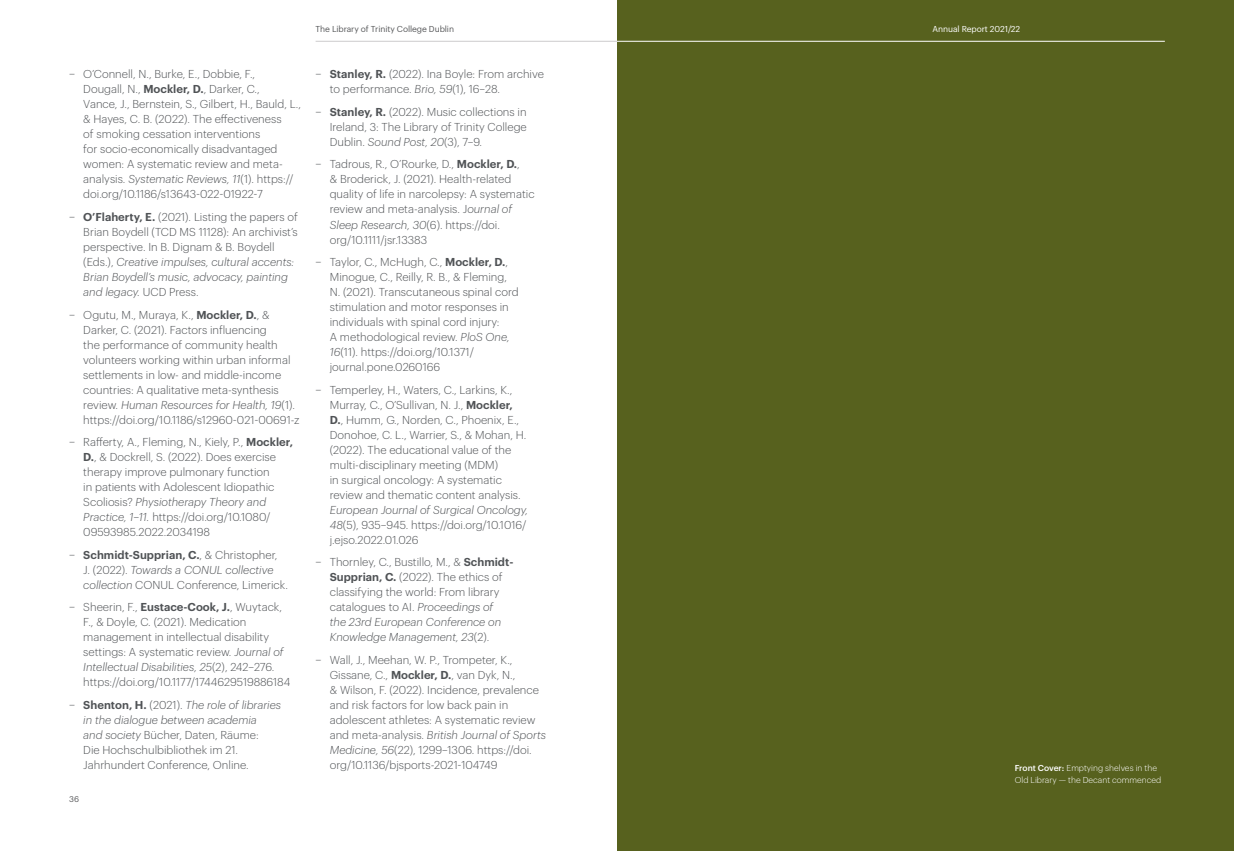
<style>
.page{position:relative;width:1234px;height:851px;background:#fff}
.page>*{position:absolute;margin:0;border:0;box-sizing:border-box;transform-origin:0 0}
.t1{font:300 11.25px/15px "Graphik";color:#505356}
.Note{font:300 8.5px/11.2px "Graphik";color:#fff}
.t2{font:8.5px "Graphik";letter-spacing:-.01em;color:#58595b}
.t3{font:8.5px "Graphik";letter-spacing:-.01em;color:#fff}
.t4{font:8.12px "Graphik";color:#58595b}
.s1{font-style:italic}
.s2{font-weight:600}
.s3{font-weight:500}
</style>
<div class="page">
<div style="left:617px;top:0;width:616px;height:850px;background:#57611e"></div>
<hr style="left:315px;top:41px;width:302px;height:1px;background:#cdcbcd">
<hr style="left:617px;top:41px;width:547px;height:1px;background:#fff">
<p class="t1" style="left:83px;top:66px;width:219px;text-indent:-14px"><span class="s1">−</span> O’Connell, N., Burke, E., Dobbie, F.,<br>Dougall, N., <span class="s2">Mockler, D.</span>, Darker, C.,<br>Vance, J., Bernstein, S., Gilbert, H., Bauld, L., &amp; Hayes, C. B. (2022). The effectiveness<br>of smoking cessation interventions<br>for socio-economically disadvantaged women: A systematic review and meta&shy;analysis. <span class="s1">Systematic Reviews, 11</span>(1). https:// doi.org/10.1186/s13643-022-01922-7</p>
<p class="t1" style="left:83px;top:208px;width:216px;text-indent:-14px"><span class="s1">−</span> <span class="s2">O’Flaherty, E.</span> (2021). Listing the papers of Brian Boydell (TCD MS 11128): An archivist’s perspective. In B. Dignam &amp; B. Boydell (Eds.), <span class="s1">Creative impulses, cultural accents:<br>Brian Boydell’s music, advocacy, painting and legacy.</span> UCD Press.</p>
<p class="t1" style="left:83px;top:306px;width:218px;text-indent:-14px"><span class="s1">−</span> Ogutu, M., Muraya, K., <span class="s2">Mockler, D.</span>, &amp; Darker, C. (2021). Factors influencing<br>the performance of community health volunteers working within urban informal settlements in low- and middle-income countries: A qualitative meta-synthesis review. <span class="s1">Human Resources for Health, 19</span>(1). https://doi.org/10.1186/s12960-021-00691-z</p>
<p class="t1" style="left:83px;top:433px;width:211px;text-indent:-14px"><span class="s1">−</span> Rafferty, A., Fleming, N., Kiely, P., <span class="s2">Mockler, D.</span>, &amp; Dockrell, S. (2022). Does exercise therapy improve pulmonary function<br>in patients with Adolescent Idiopathic Scoliosis? <span class="s1">Physiotherapy Theory and Practice, 1–11.</span> https://doi.org/10.1080/ 09593985.2022.2034198</p>
<p class="t1" style="left:83px;top:546px;width:206px;text-indent:-14px"><span class="s1">−</span> <span class="s2">Schmidt-Supprian, C.</span>, &amp; Christopher,<br>J. (2022). <span class="s1">Towards a CONUL collective collection</span> CONUL Conference, Limerick.</p>
<p class="t1" style="left:83px;top:598px;width:208px;text-indent:-14px"><span class="s1">−</span> Sheerin, F., <span class="s2">Eustace-Cook, J.</span>, Wuytack, F., &amp; Doyle, C. (2021). Medication management in intellectual disability settings: A systematic review. <span class="s1">Journal of Intellectual Disabilities, 25</span>(2), 242–276. https://doi.org/10.1177/1744629519886184</p>
<p class="t1" style="left:83px;top:696px;width:199px;text-indent:-14px"><span class="s1">−</span> <span class="s2">Shenton, H.</span> (2021). <span class="s1">The role of libraries in the dialogue between academia<br>and society</span> Bücher, Daten, Räume:<br>Die Hochschulbibliothek im 21.<br>Jahrhundert Conference, Online.</p>
<p class="t4" style="left:69px;top:792px;width:11px">36</p>
<p class="t2" style="left:315px;top:22px;width:140px">The Library of Trinity College Dublin</p>
<p class="t3" style="left:932px;top:22px;width:89px">Annual Report 2021/22</p>
<p class="t1" style="left:330px;top:66px;width:216px;text-indent:-14px"><span class="s1">−</span> <span class="s2">Stanley, R.</span> (2022). Ina Boyle: From archive to performance. <span class="s1">Brio, 59</span>(1), 16–28.</p>
<p class="t1" style="left:330px;top:103px;width:198px;text-align:justify;text-indent:-14px"><span class="s1">−</span> <span class="s2">Stanley, R.</span> (2022). Music collections in Ireland, 3: The Library of Trinity College Dublin. <span class="s1">Sound Post, 20</span>(3), 7–9.</p>
<p class="t1" style="left:330px;top:156px;width:206px;text-indent:-14px"><span class="s1">−</span> Tadrous, R., O’Rourke, D., <span class="s2">Mockler, D.</span>,<br>&amp; Broderick, J. (2021). Health-related quality of life in narcolepsy: A systematic review and meta-analysis. J<span class="s1">ournal of Sleep Research, 30</span>(6). https://doi. org/10.1111/jsr.13383</p>
<p class="t1" style="left:330px;top:253px;width:190px;text-indent:-14px"><span class="s1">−</span> Taylor, C., McHugh, C., <span class="s2">Mockler, D.</span>, Minogue, C., Reilly, R. B., &amp; Fleming, N. (2021). Transcutaneous spinal cord stimulation and motor responses in individuals with spinal cord injury:<br>A methodological review. <span class="s1">PloS One, 16</span>(11). https://doi.org/10.1371/ journal.pone.0260166</p>
<p class="t1" style="left:330px;top:381px;width:200px;text-indent:-14px"><span class="s1">−</span> Temperley, H., Waters, C., Larkins, K., Murray, C., O’Sullivan, N. J., <span class="s2">Mockler, D.</span>, Humm, G., Norden, C., Phoenix, E., Donohoe, C. L., Warrier, S., &amp; Mohan, H. (2022). The educational value of the multi-disciplinary meeting (MDM)<br>in surgical oncology: A systematic review and thematic content analysis.<br><span class="s1">European Journal of Surgical Oncology, 48</span>(5), 935–945. https://doi.org/10.1016/ j.ejso.2022.01.026</p>
<p class="t1" style="left:330px;top:553px;width:185px;text-indent:-14px"><span class="s1">−</span> Thornley, C., Bustillo, M., &amp; <span class="s2">Schmidt-Supprian, C.</span> (2022). The ethics of classifying the world: From library catalogues to AI. <span class="s1">Proceedings of<br>the 23rd European Conference on Knowledge Management, 23</span>(2).</p>
<p class="t1" style="left:330px;top:651px;width:218px;text-indent:-14px"><span class="s1">−</span> Wall, J., Meehan, W. P., Trompeter, K., Gissane, C., <span class="s2">Mockler, D.</span>, van Dyk, N.,<br>&amp; Wilson, F. (2022). Incidence, prevalence and risk factors for low back pain in adolescent athletes: A systematic review and meta-analysis. <span class="s1">British Journal of Sports Medicine, 56</span>(22), 1299–1306. https://doi. org/10.1136/bjsports-2021-104749</p>
<p class="Note" style="left:1014px;top:761px;width:148px"><span class="s3">Front Cover:</span> Emptying shelves in the<br>Old Library — the Decant commenced</p>
</div>
